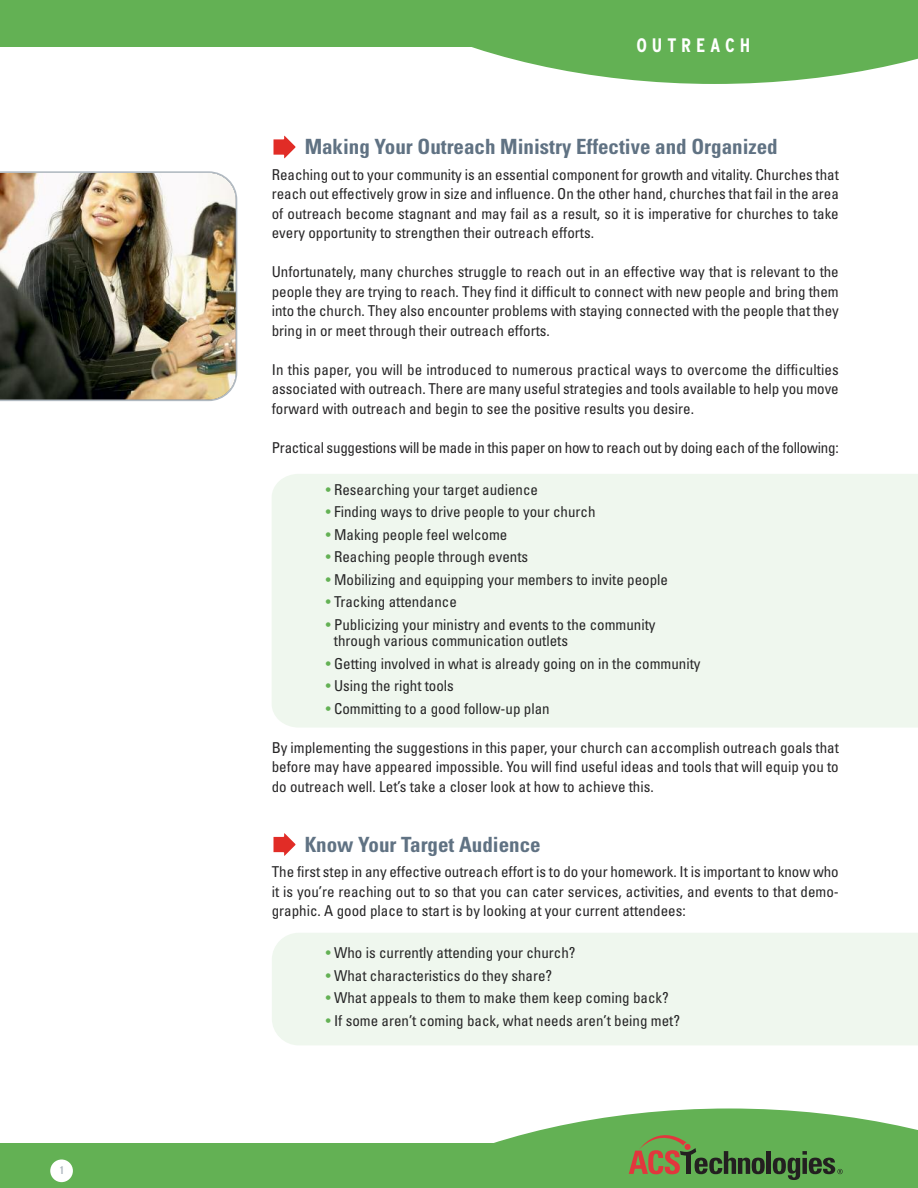
<style>
.page{position:relative;width:918px;height:1188px;background:#fff}
.page>*{position:absolute;margin:0;border:0;box-sizing:border-box;transform-origin:0 0}
.t1{font:700 condensed 21px "Univers";color:#607283}
.t2{font:700 condensed 19.5px "Interstate";letter-spacing:.25em;color:#fff}
.t3{font:condensed 15px/19.5px "Univers";color:#272627;text-align:justify}
.t4{font:700 condensed 11.1px "Interstate";color:#b0b9c1}
.s1{color:#63b154}
</style>
<div class="page">
<div style="left:272px;top:933px;width:646px;height:112px;background:#eff7ee"></div>
<div style="left:272px;top:474px;width:646px;height:253px;background:#eff7ee"></div>
<div style="left:0;top:1143px;width:918px;height:45px;background:#63b154"></div>
<svg style="left:494px;top:1108px;width:424px;height:67px;fill:#63b154"></svg>
<hr style="left:767px;top:1151px;width:4px;height:23px;background:#231f20">
<svg style="left:629px;top:1125px;width:136px;height:49px"></svg>
<svg style="left:773px;top:1151px;width:70px;height:29px"></svg>
<div style="left:50px;top:1160px;width:23px;height:22px;background:#fff;border-radius:50%"></div>
<div style="left:0;top:0;width:918px;height:46px;background:#63b154"></div>
<svg style="left:296px;top:46px;width:622px;height:38px;fill:#63b154"></svg>
<svg style="left:273px;top:837px;width:1px;height:16px"></svg>
<svg style="left:274px;top:833px;width:21px;height:23px"></svg>
<svg style="left:273px;top:135px;width:12px;height:24px"></svg>
<svg style="left:274px;top:136px;width:21px;height:22px"></svg>
<img style="left:0;top:171px;width:237px;height:230px">
<p class="t4" style="left:60px;top:1164px;width:5px">1</p>
<h2 class="t2" style="left:636px;top:33px;width:115px">OUTREACH</h2>
<h1 class="t1" style="left:305px;top:139px;width:475px">Making Your Outreach Ministry Effective and Organized</h1>
<p class="t3" style="left:272px;top:166px;width:569px">Reaching out to your community is an essential component for growth and vitality. Churches that reach out effectively grow in size and influence. On the other hand, churches that fail in the area of outreach become stagnant and may fail as a result, so it is imperative for churches to take every opportunity to strengthen their outreach efforts.</p>
<p class="t3" style="left:272px;top:263px;width:569px">Unfortunately, many churches struggle to reach out in an effective way that is relevant to the people they are trying to reach. They find it difficult to connect with new people and bring them into the church. They also encounter problems with staying connected with the people that they bring in or meet through their outreach efforts.</p>
<p class="t3" style="left:272px;top:361px;width:568px">In this paper, you will be introduced to numerous practical ways to overcome the difficulties associated with outreach. There are many useful strategies and tools available to help you move forward with outreach and begin to see the positive results you desire.</p>
<p class="t3" style="left:272px;top:439px;width:569px">Practical suggestions will be made in this paper on how to reach out by doing each of the following:</p>
<p class="t3" style="left:326px;top:481px;width:214px"><span class="s1">•</span> Researching your target audience</p>
<p class="t3" style="left:326px;top:503px;width:271px"><span class="s1">•</span> Finding ways to drive people to your church</p>
<p class="t3" style="left:326px;top:526px;width:183px"><span class="s1">•</span> Making people feel welcome</p>
<p class="t3" style="left:326px;top:548px;width:204px"><span class="s1">•</span> Reaching people through events</p>
<p class="t3" style="left:326px;top:571px;width:344px"><span class="s1">•</span> Mobilizing and equipping your members to invite people</p>
<p class="t3" style="left:326px;top:593px;width:133px"><span class="s1">•</span> Tracking attendance</p>
<p class="t3" style="left:334px;top:617px;width:323px;line-height:16.5px;text-indent:-8px"><span class="s1">•</span> Publicizing your ministry and events to the community through various communication outlets</p>
<p class="t3" style="left:326px;top:655px;width:376px"><span class="s1">•</span> Getting involved in what is already going on in the community</p>
<p class="t3" style="left:326px;top:677px;width:130px"><span class="s1">•</span> Using the right tools</p>
<p class="t3" style="left:326px;top:700px;width:225px"><span class="s1">•</span> Committing to a good follow-up plan</p>
<p class="t3" style="left:272px;top:739px;width:569px">By implementing the suggestions in this paper, your church can accomplish outreach goals that before may have appeared impossible. You will find useful ideas and tools that will equip you to do outreach well. Let’s take a closer look at how to achieve this.</p>
<h1 class="t1" style="left:305px;top:837px;width:238px">Know Your Target Audience</h1>
<p class="t3" style="left:272px;top:863px;width:569px">The first step in any effective outreach effort is to do your homework. It is important to know who it is you’re reaching out to so that you can cater services, activities, and events to that demo&shy;graphic. A good place to start is by looking at your current attendees:</p>
<p class="t3" style="left:326px;top:944px;width:251px"><span class="s1">•</span> Who is currently attending your church?</p>
<p class="t3" style="left:326px;top:967px;width:228px"><span class="s1">•</span> What characteristics do they share?</p>
<p class="t3" style="left:326px;top:989px;width:345px"><span class="s1">•</span> What appeals to them to make them keep coming back?</p>
<p class="t3" style="left:326px;top:1012px;width:356px"><span class="s1">•</span> If some aren’t coming back, what needs aren’t being met?</p>
</div>
